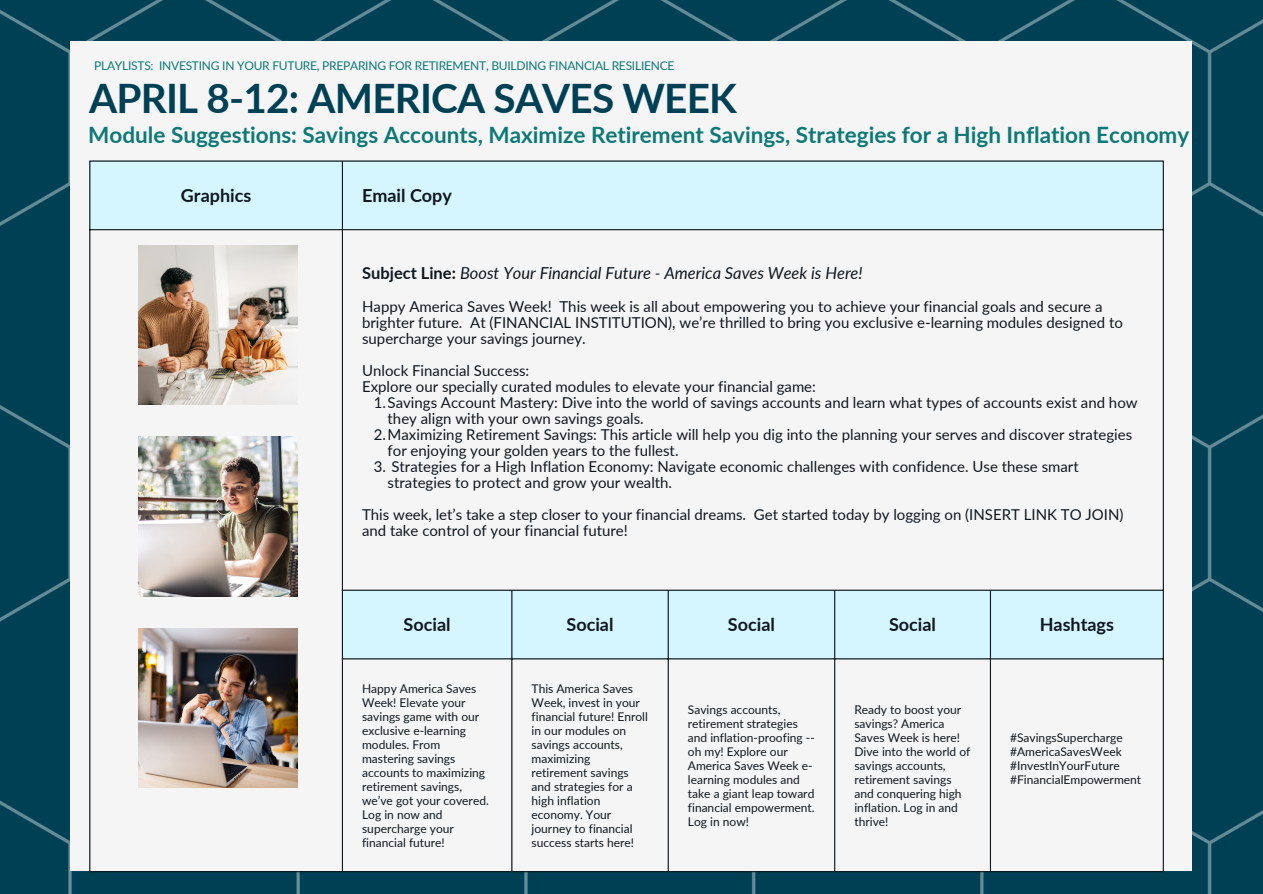
<style>
.page{position:relative;width:1263px;height:894px;background:#fff}
.page>*{position:absolute;margin:0;border:0;box-sizing:border-box;transform-origin:0 0}
.t1{font:700 40.5px "Lato";letter-spacing:-.02em;color:#004054}
.t2{font:700 22.5px "Lato";color:#0d7977}
.t3{font:700 18px "Lato";color:#0f171e}
.t4{font:italic 16.5px "Lato";color:#0f171e}
.t5{font:15px/16px "Lato";color:#0f171e}
.t6{font:12px/14px "Lato";color:#0f171e}
.t7{font:12px "Lato";letter-spacing:-.02em;color:#0d7977}
.s1{font-weight:700;font-style:normal}
</style>
<div class="page">
<div style="left:0;top:0;width:1263px;height:893px;background:#004054"></div>
<div style="left:71px;top:41px;width:1121px;height:829px;background:#f5f5f5"></div>
<svg style="left:90px;top:161px;width:1073px;height:498px"></svg>
<hr style="left:89px;top:161px;width:1px;height:709px;background:#0f171e">
<hr style="left:342px;top:161px;width:1px;height:709px;background:#0f171e">
<hr style="left:511px;top:590px;width:1px;height:280px;background:#0f171e">
<hr style="left:668px;top:590px;width:1px;height:280px;background:#0f171e">
<hr style="left:834px;top:590px;width:1px;height:280px;background:#0f171e">
<hr style="left:990px;top:590px;width:1px;height:280px;background:#0f171e">
<hr style="left:1163px;top:161px;width:1px;height:709px;background:#0f171e">
<hr style="left:89px;top:160px;width:1075px;height:1px;background:#0f171e">
<hr style="left:89px;top:229px;width:1075px;height:1px;background:#0f171e">
<hr style="left:342px;top:589px;width:822px;height:1px;background:#0f171e">
<hr style="left:342px;top:658px;width:822px;height:1px;background:#0f171e">
<hr style="left:89px;top:870px;width:1075px;height:2px;background:#0f171e">
<img style="left:138px;top:245px;width:159px;height:159px">
<img style="left:138px;top:437px;width:159px;height:159px">
<img style="left:138px;top:628px;width:159px;height:159px">
<p class="t7" style="left:94px;top:59px;width:582px">PLAYLISTS: INVESTING IN YOUR FUTURE, PREPARING FOR RETIREMENT, BUILDING FINANCIAL RESILIENCE</p>
<p class="t1" style="left:89px;top:72px;width:649px">APRIL 8-12: AMERICA SAVES WEEK</p>
<p class="t2" style="left:88px;top:120px;width:1102px">Module Suggestions: Savings Accounts, Maximize Retirement Savings, Strategies for a High Inflation Economy</p>
<p class="t3" style="left:181px;top:184px;width:72px">Graphics</p>
<p class="t3" style="left:362px;top:184px;width:91px">Email Copy</p>
<p class="t4" style="left:362px;top:263px;width:502px"><span class="s1">Subject Line:</span> Boost Your Financial Future - America Saves Week is Here!</p>
<p class="t5" style="left:362px;top:297px;width:762px">Happy America Saves Week! This week is all about empowering you to achieve your financial goals and secure a brighter future. At (FINANCIAL INSTITUTION), we’re thrilled to bring you exclusive e-learning modules designed to supercharge your savings journey.</p>
<p class="t5" style="left:362px;top:361px;width:169px">Unlock Financial Success:</p>
<p class="t5" style="left:362px;top:377px;width:455px">Explore our specially curated modules to elevate your financial game:</p>
<p class="t5" style="left:388px;top:393px;width:751px;text-indent:-14px">1.Savings Account Mastery: Dive into the world of savings accounts and learn what types of accounts exist and how they align with your own savings goals.</p>
<p class="t5" style="left:388px;top:425px;width:746px;text-indent:-14px">2.Maximizing Retirement Savings: This article will help you dig into the planning your serves and discover strategies for enjoying your golden years to the fullest.</p>
<p class="t5" style="left:388px;top:457px;width:693px;text-indent:-14px">3. Strategies for a High Inflation Economy: Navigate economic challenges with confidence. Use these smart strategies to protect and grow your wealth.</p>
<p class="t5" style="left:362px;top:505px;width:763px">This week, let’s take a step closer to your financial dreams. Get started today by logging on (INSERT LINK TO JOIN) and take control of your financial future!</p>
<p class="t3" style="left:404px;top:613px;width:49px">Social</p>
<p class="t3" style="left:566px;top:613px;width:49px">Social</p>
<p class="t3" style="left:728px;top:613px;width:49px">Social</p>
<p class="t3" style="left:889px;top:613px;width:49px">Social</p>
<p class="t3" style="left:1040px;top:613px;width:76px">Hashtags</p>
<p class="t6" style="left:362px;top:680px;width:128px">Happy America Saves<br>Week! Elevate your savings game with our exclusive e-learning modules. From mastering savings accounts to maximizing retirement savings, we’ve got your covered.<br>Log in now and supercharge your financial future!</p>
<p class="t6" style="left:532px;top:680px;width:118px">This America Saves<br>Week, invest in your financial future! Enroll in our modules on savings accounts, maximizing retirement savings and strategies for a high inflation economy. Your journey to financial success starts here!</p>
<p class="t6" style="left:688px;top:701px;width:128px">Savings accounts, retirement strategies and inflation-proofing -- oh my! Explore our<br>America Saves Week e&shy;learning modules and take a giant leap toward financial empowerment.<br>Log in now!</p>
<p class="t6" style="left:854px;top:701px;width:117px">Ready to boost your savings? America<br>Saves Week is here!<br>Dive into the world of savings accounts, retirement savings and conquering high inflation. Log in and thrive!</p>
<p class="t6" style="left:1010px;top:729px;width:114px">#SavingsSupercharge</p>
<p class="t6" style="left:1010px;top:743px;width:113px">#AmericaSavesWeek</p>
<p class="t6" style="left:1010px;top:757px;width:111px">#InvestInYourFuture</p>
<p class="t6" style="left:1010px;top:771px;width:133px">#FinancialEmpowerment</p>
</div>
